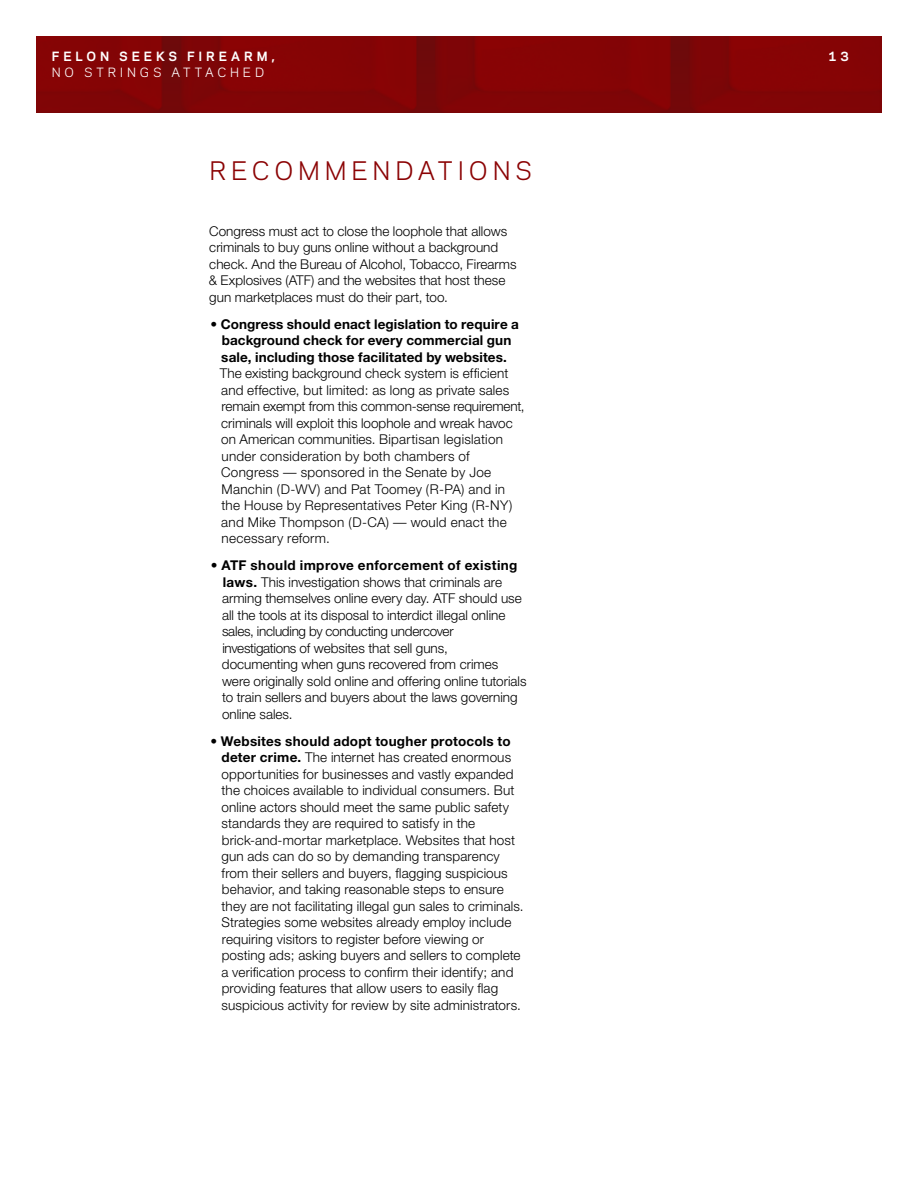
<style>
.page{position:relative;width:918px;height:1188px;background:#fff}
.page>*{position:absolute;margin:0;border:0;box-sizing:border-box;transform-origin:0 0}
.t1{font:24px "Galaxie Polaris";letter-spacing:.19em;color:#8b0304}
.t2{font:300 13.5px/16.5px "Helvetica Neue";letter-spacing:.005em;color:#000}
.t3{font:700 13.5px/16.5px "Helvetica Neue";letter-spacing:.01em;color:#000;text-align:center}
.t4{font:700 12px "Galaxie Polaris";letter-spacing:.315em;color:#fff}
.t5{font:12px "Galaxie Polaris";letter-spacing:.315em;color:#fff}
.s1{font-weight:300}
.s2{font-weight:700}
</style>
<div class="page">
<img style="left:36px;top:36px;width:846px;height:76px">
<p class="t4" style="left:52px;top:47px;width:224px">FELON SEEKS FIREARM,</p>
<p class="t5" style="left:52px;top:63px;width:214px">NO STRINGS ATTACHED</p>
<h1 class="t1" style="left:210px;top:152px;width:324px">RECOMMENDATIONS</h1>
<p class="t2" style="left:209px;top:222px;width:309px">Congress must act to close the loophole that allows criminals to buy guns online without a background check. And the Bureau of Alcohol, Tobacco, Firearms &amp; Explosives (ATF) and the websites that host these gun marketplaces must do their part, too.</p>
<p class="t3" style="left:210px;top:315px;width:310px"><span class="s1">•</span> Congress should enact legislation to require a background check for every commercial gun sale, including those facilitated by websites.</p>
<p class="t2" style="left:220px;top:365px;width:306px">The existing background check system is efficient and effective, but limited: as long as private sales remain exempt from this common-sense requirement, criminals will exploit this loophole and wreak havoc on American communities. Bipartisan legislation under consideration by both chambers of Congress — sponsored in the Senate by Joe Manchin (D-WV) and Pat Toomey (R-PA) and in the House by Representatives Peter King (R-NY) and Mike Thompson (D-CA) — would enact the necessary reform.</p>
<p class="t2" style="left:222px;top:557px;width:306px;text-indent:-11px"><span class="s2">• ATF should improve enforcement of existing laws.</span> This investigation shows that criminals are arming themselves online every day. ATF should use all the tools at its disposal to interdict illegal online sales, including by conducting undercover investigations of websites that sell guns, documenting when guns recovered from crimes were originally sold online and offering online tutorials to train sellers and buyers about the laws governing online sales.</p>
<p class="t2" style="left:221px;top:732px;width:304px;text-indent:-11px">• <span class="s2">Websites should adopt tougher protocols to deter crime.</span> The internet has created enormous opportunities for businesses and vastly expanded the choices available to individual consumers. But online actors should meet the same public safety standards they are required to satisfy in the brick-and-mortar marketplace. Websites that host gun ads can do so by demanding transparency from their sellers and buyers, flagging suspicious behavior, and taking reasonable steps to ensure they are not facilitating illegal gun sales to criminals.<br>Strategies some websites already employ include requiring visitors to register before viewing or posting ads; asking buyers and sellers to complete a verification process to confirm their identify; and providing features that allow users to easily flag suspicious activity for review by site administrators.</p>
<p class="t4" style="left:829px;top:47px;width:22px">1 3</p>
</div>
